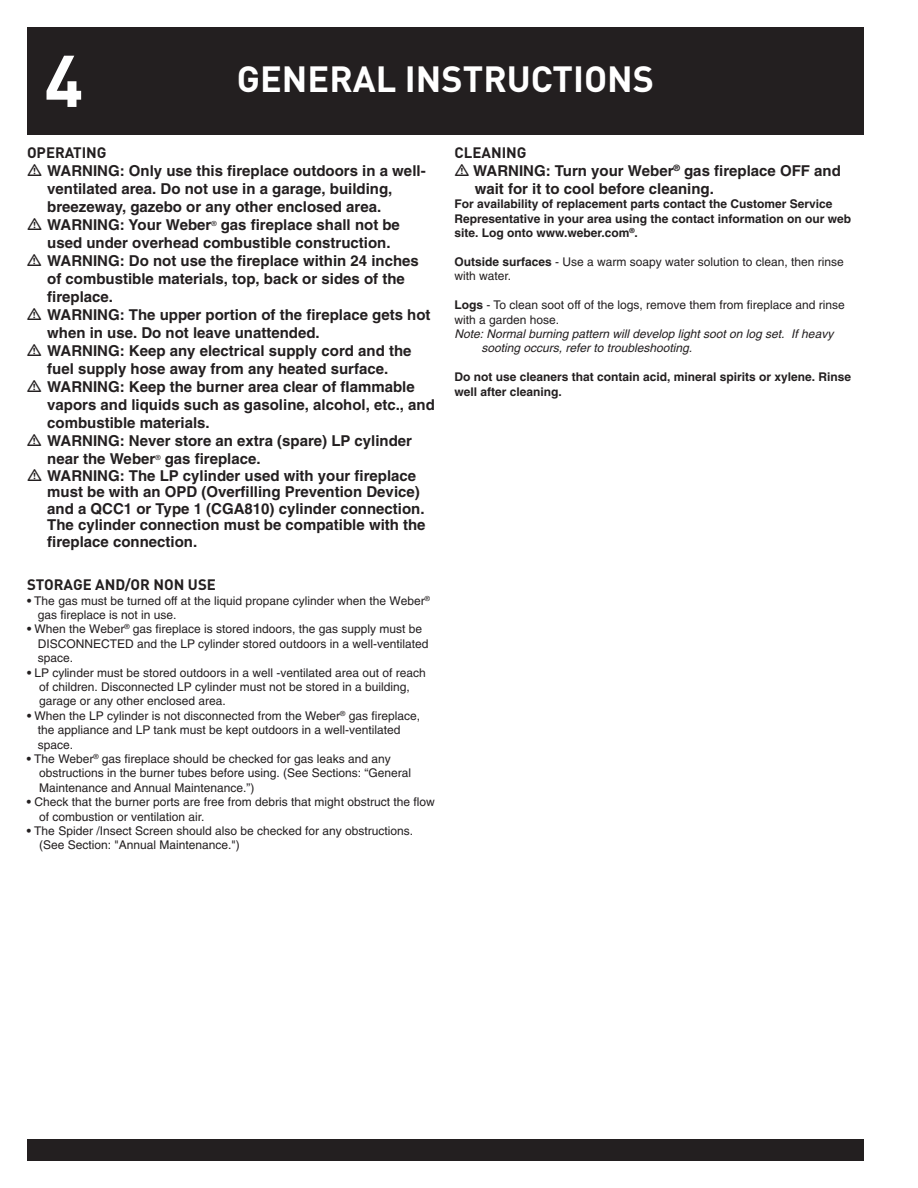
<style>
.page{position:relative;width:918px;height:1188px;background:#fff}
.page>*{position:absolute;margin:0;border:0;box-sizing:border-box;transform-origin:0 0}
.t1{font:72px "DI Nkerned";color:#fff}
.t2{font:36px "DI Nkerned";color:#fff}
.t3{font:700 15px/18px "Helvetica";color:#231f20}
.t4{font:15px "DI Nkerned";color:#231f20}
.t5{font:12px/14.4px "Helvetica";color:#231f20}
.t6{font:700 12px/14.4px "Helvetica";color:#231f20}
.t7{font:italic 12px/14.4px "Helvetica";color:#231f20}
.s1{font-weight:700}
</style>
<div class="page">
<div style="left:27px;top:27px;width:837px;height:108px;background:#231f20"></div>
<div style="left:27px;top:1139px;width:837px;height:22px;background:#231f20"></div>
<h1 class="t1" style="left:44px;top:56px;width:41px">4</h1>
<h2 class="t2" style="left:237px;top:66px;width:419px">GENERAL INSTRUCTIONS</h2>
<p class="t4" style="left:27px;top:148px;width:81px">OPERATING</p>
<p class="t3" style="left:47px;top:163px;width:389px">WARNING: Only use this fireplace outdoors in a well&shy;ventilated area. Do not use in a garage, building, breezeway, gazebo or any other enclosed area.<br>WARNING: Your Weber<sup>®</sup> gas fireplace shall not be used under overhead combustible construction.<br>WARNING: Do not use the fireplace within 24 inches of combustible materials, top, back or sides of the fireplace.<br>WARNING: The upper portion of the fireplace gets hot when in use. Do not leave unattended.<br>WARNING: Keep any electrical supply cord and the fuel supply hose away from any heated surface.<br>WARNING: Keep the burner area clear of flammable vapors and liquids such as gasoline, alcohol, etc., and combustible materials.<br>WARNING: Never store an extra (spare) LP cylinder near the Weber<sup>®</sup> gas fireplace.</p>
<p class="t3" style="left:47px;top:469px;width:380px;line-height:16.5px">WARNING: The LP cylinder used with your fireplace must be with an OPD (Overfilling Prevention Device) and a QCC1 or Type 1 (CGA810) cylinder connection.<br>The cylinder connection must be compatible with the fireplace connection.</p>
<p class="t4" style="left:27px;top:580px;width:190px">STORAGE AND/OR NON USE</p>
<p class="t5" style="left:38px;top:594px;width:394px;text-indent:-11px"><span class="s1">•</span> The gas must be turned off at the liquid propane cylinder when the Weber<sup>® </sup>gas fireplace is not in use.</p>
<p class="t5" style="left:38px;top:623px;width:392px;text-indent:-11px"><span class="s1">•</span> When the Weber<sup>®</sup> gas fireplace is stored indoors, the gas supply must be<br>DISCONNECTED and the LP cylinder stored outdoors in a well-ventilated space.</p>
<p class="t5" style="left:39px;top:666px;width:388px;text-indent:-12px"><span class="s1">•</span> LP cylinder must be stored outdoors in a well -ventilated area out of reach of children. Disconnected LP cylinder must not be stored in a building, garage or any other enclosed area.</p>
<p class="t5" style="left:38px;top:710px;width:384px;text-indent:-11px"><span class="s1">•</span> When the LP cylinder is not disconnected from the Weber<sup>®</sup> gas fireplace, the appliance and LP tank must be kept outdoors in a well-ventilated space.</p>
<p class="t5" style="left:39px;top:753px;width:374px;text-indent:-12px"><span class="s1">•</span> The Weber<sup>®</sup> gas fireplace should be checked for gas leaks and any obstructions in the burner tubes before using. (See Sections: “General<br>Maintenance and Annual Maintenance.”)</p>
<p class="t5" style="left:39px;top:796px;width:397px;text-indent:-12px"><span class="s1">•</span> Check that the burner ports are free from debris that might obstruct the flow of combustion or ventilation air.</p>
<p class="t5" style="left:39px;top:825px;width:376px;text-indent:-12px"><span class="s1">•</span> The Spider /Insect Screen should also be checked for any obstructions. (See Section: "Annual Maintenance.")</p>
<p class="t4" style="left:454px;top:147px;width:74px">CLEANING</p>
<p class="t3" style="left:473px;top:163px;width:369px">WARNING: Turn your Weber<sup>®</sup> gas fireplace OFF and wait for it to cool before cleaning.</p>
<p class="t6" style="left:454px;top:198px;width:398px">For availability of replacement parts contact the Customer Service<br>Representative in your area using the contact information on our web site. Log onto www.weber.com<sup>®</sup>.</p>
<p class="t5" style="left:454px;top:256px;width:391px"><span class="s1">Outside surfaces</span> - Use a warm soapy water solution to clean, then rinse with water.</p>
<p class="t5" style="left:454px;top:299px;width:392px"><span class="s1">Logs</span> - To clean soot off of the logs, remove them from fireplace and rinse with a garden hose.</p>
<p class="t7" style="left:481px;top:328px;width:353px;text-indent:-27px">Note: Normal burning pattern will develop light soot on log set. If heavy sooting occurs, refer to troubleshooting.</p>
<p class="t6" style="left:454px;top:371px;width:398px">Do not use cleaners that contain acid, mineral spirits or xylene. Rinse well after cleaning.</p>
</div>
